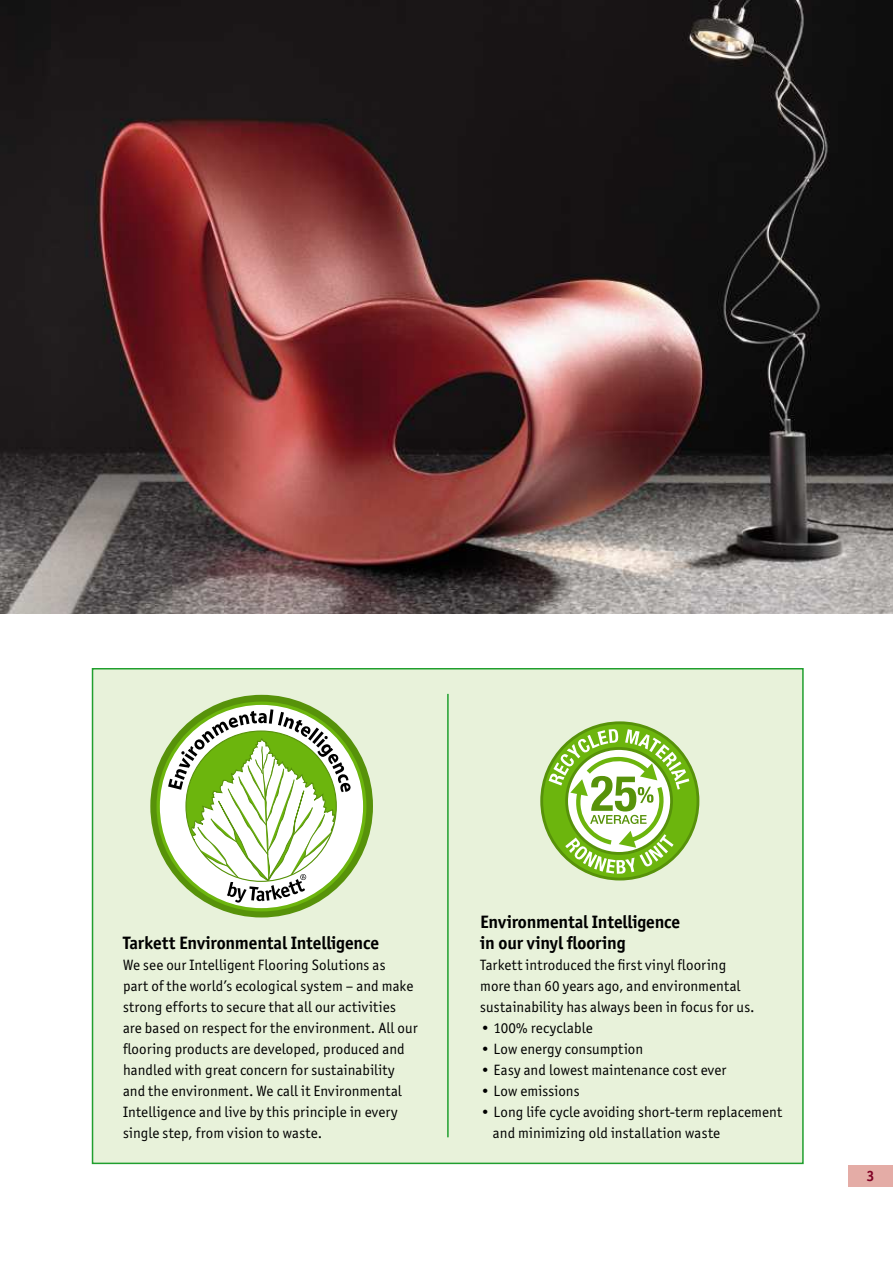
<style>
.page{position:relative;width:893px;height:1263px;background:#fff}
.page>*{position:absolute;margin:0;border:0;box-sizing:border-box;transform-origin:0 0}
.t1{font:700 18px/21px "Officina San ITC";letter-spacing:-.01em;color:#000}
.t2{font:15px/21px "Officina San ITC";letter-spacing:.01em;color:#000}
.t3{font:700 15px "Officina San ITC";color:#800125}
</style>
<div class="page">
<div style="left:848px;top:1165px;width:45px;height:21px;background:#e4aca6"></div>
<div style="left:93px;top:669px;width:710px;height:494px;background:#e8f2da"></div>
<div style="left:92px;top:668px;width:712px;height:496px;border:2px solid #209f2e"></div>
<svg style="left:542px;top:723px;width:156px;height:156px"></svg>
<div style="left:540px;top:721px;width:159px;height:159px;border:3px solid #57920a;border-radius:50%"></div>
<svg style="left:549px;top:729px;width:140px;height:145px;background:#acd17a"></svg>
<svg style="left:150px;top:695px;width:223px;height:222px;background:#5c990e"></svg>
<svg style="left:158px;top:703px;width:207px;height:207px;background:#d4e9b9"></svg>
<svg style="left:168px;top:709px;width:183px;height:194px;background:#c3d7a9"></svg>
<hr style="left:447px;top:694px;width:2px;height:443px;background:#209f2e">
<img style="left:0;top:0;width:893px;height:613px">
<p class="t1" style="left:123px;top:934px;width:258px">Tarkett Environmental Intelligence</p>
<p class="t2" style="left:123px;top:956px;width:296px">We see our Intelligent Flooring Solutions as<br>part of the world’s ecological system – and make strong efforts to secure that all our activities are based on respect for the environment. All our flooring products are developed, produced and handled with great concern for sustainability and the environment. We call it Environmental Intelligence and live by this principle in every single step, from vision to waste.</p>
<p class="t1" style="left:480px;top:913px;width:201px">Environmental Intelligence in our vinyl flooring</p>
<p class="t2" style="left:480px;top:956px;width:276px">Tarkett introduced the first vinyl flooring more than 60 years ago, and environmental sustainability has always been in focus for us.</p>
<p class="t2" style="left:480px;top:1019px;width:114px">• 100% recyclable</p>
<p class="t2" style="left:480px;top:1040px;width:164px">• Low energy consumption</p>
<p class="t2" style="left:480px;top:1061px;width:248px">• Easy and lowest maintenance cost ever</p>
<p class="t2" style="left:480px;top:1082px;width:101px">• Low emissions</p>
<p class="t2" style="left:493px;top:1103px;width:291px;text-indent:-13px">• Long life cycle avoiding short-term replacement and minimizing old installation waste</p>
<p class="t3" style="left:867px;top:1169px;width:10px">3</p>
</div>
